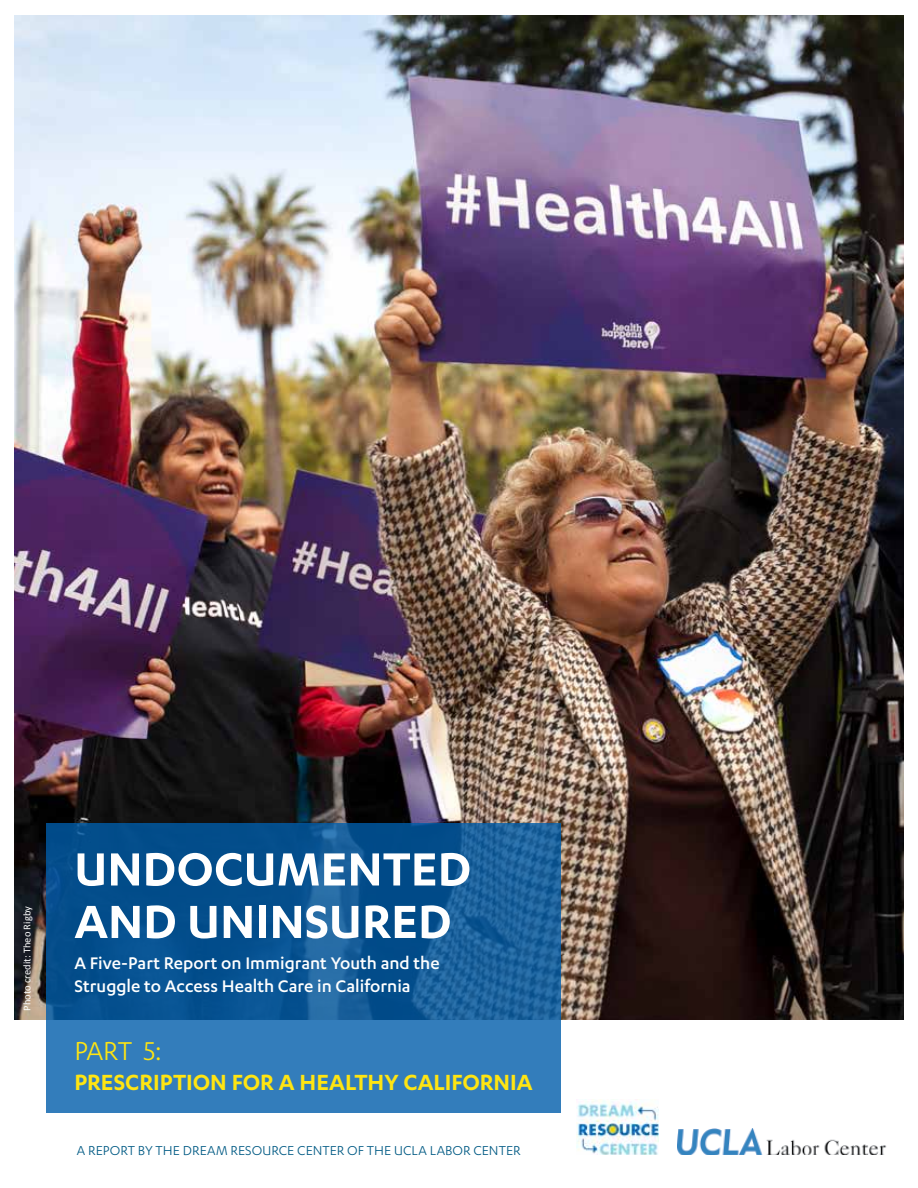
<style>
.page{position:relative;width:918px;height:1188px;background:#fff}
.page>*{position:absolute;margin:0;border:0;box-sizing:border-box;transform-origin:0 0}
.t1{font:600 54px/52.5px "Karbon";color:#fff}
.t2{font:30px "Karbon";color:#ffe512}
.t3{font:600 25.5px "Karbon";color:#ffe512}
.t4{font:500 19.5px/23.4px "Karbon";color:#fff}
.t5{font:15px "Karbon";letter-spacing:.005em;color:#005a84}
.t6{font:10.5px "Calibri";color:#fff}
</style>
<div class="page">
<img style="left:15px;top:15px;width:888px;height:1005px">
<svg style="left:46px;top:823px;width:514px;height:290px;background:#18629f"></svg>
<img style="left:576px;top:1100px;width:82px;height:55px">
<img style="left:678px;top:1128px;width:209px;height:27px">
<p class="t6" style="left:20px;top:1011px;width:106px;rotate:-90deg">Photo credit: Theo Rigby</p>
<h1 class="t1" style="left:74px;top:841px;width:398px">UNDOCUMENTED<br>AND UNINSURED</h1>
<p class="t4" style="left:74px;top:951px;width:367px">A Five-Part Report on Immigrant Youth and the<br>Struggle to Access Health Care in California</p>
<h2 class="t2" style="left:74px;top:1034px;width:89px">PART 5:</h2>
<h3 class="t3" style="left:74px;top:1068px;width:460px">PRESCRIPTION FOR A HEALTHY CALIFORNIA</h3>
<p class="t5" style="left:77px;top:1142px;width:445px">A REPORT BY THE DREAM RESOURCE CENTER OF THE UCLA LABOR CENTER</p>
</div>
